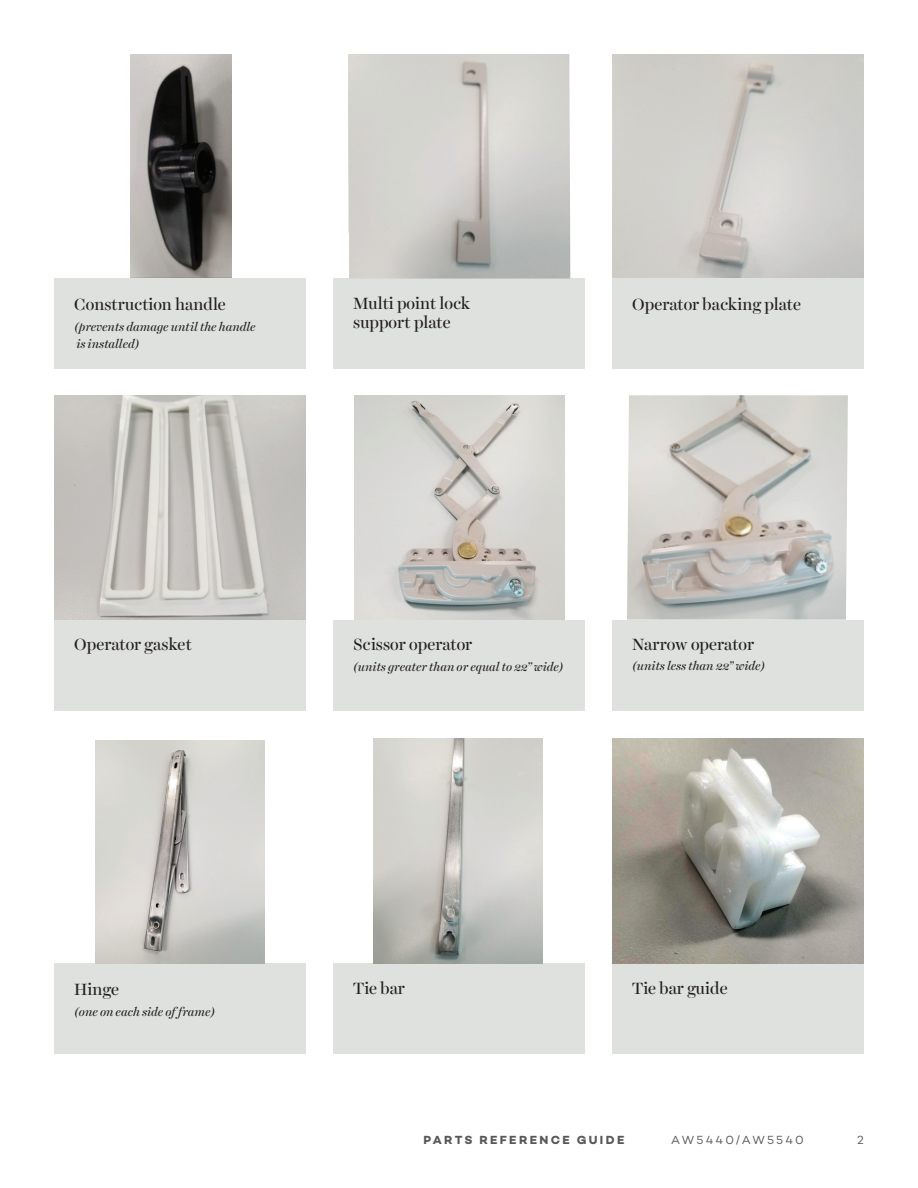
<style>
.page{position:relative;width:918px;height:1188px;background:#fff}
.page>*{position:absolute;margin:0;border:0;box-sizing:border-box;transform-origin:0 0}
.t1{font:16.5px/19.5px "Harriet Display";color:#231f20}
.t2{font:italic 12px/16.5px "Harriet Display";letter-spacing:-.005em;color:#231f20}
.t3{font:700 12px "Campton";letter-spacing:.19em;color:#57585a}
.t4{font:12px "Campton";letter-spacing:.18em;color:#57585a}
</style>
<div class="page">
<img style="left:612px;top:54px;width:252px;height:225px">
<img style="left:131px;top:54px;width:101px;height:225px">
<div style="left:54px;top:279px;width:252px;height:90px;background:#dfe1df"></div>
<div style="left:54px;top:620px;width:252px;height:91px;background:#dfe1df"></div>
<div style="left:54px;top:963px;width:252px;height:91px;background:#dfe1df"></div>
<div style="left:612px;top:279px;width:252px;height:90px;background:#dfe1df"></div>
<div style="left:612px;top:620px;width:252px;height:91px;background:#dfe1df"></div>
<div style="left:612px;top:963px;width:252px;height:91px;background:#dfe1df"></div>
<div style="left:333px;top:279px;width:252px;height:90px;background:#dfe1df"></div>
<div style="left:333px;top:620px;width:252px;height:91px;background:#dfe1df"></div>
<div style="left:333px;top:963px;width:252px;height:91px;background:#dfe1df"></div>
<img style="left:348px;top:54px;width:222px;height:225px">
<img style="left:54px;top:395px;width:252px;height:225px">
<img style="left:354px;top:395px;width:210px;height:225px">
<img style="left:627px;top:395px;width:221px;height:225px">
<img style="left:95px;top:740px;width:169px;height:223px">
<img style="left:374px;top:739px;width:169px;height:224px">
<img style="left:612px;top:739px;width:252px;height:224px">
<p class="t1" style="left:74px;top:294px;width:153px">Construction handle</p>
<p class="t2" style="left:74px;top:319px;width:183px">(prevents damage until the handle is installed)</p>
<p class="t1" style="left:353px;top:293px;width:119px">Multi point lock support plate</p>
<p class="t1" style="left:632px;top:294px;width:170px">Operator backing plate</p>
<p class="t1" style="left:74px;top:635px;width:119px">Operator gasket</p>
<p class="t1" style="left:353px;top:635px;width:121px">Scissor operator</p>
<p class="t2" style="left:353px;top:659px;width:212px">(units greater than or equal to 22” wide)</p>
<p class="t1" style="left:632px;top:635px;width:124px">Narrow operator</p>
<p class="t2" style="left:632px;top:657px;width:134px">(units less than 22” wide)</p>
<p class="t1" style="left:74px;top:979px;width:46px">Hinge</p>
<p class="t2" style="left:74px;top:1003px;width:142px">(one on each side of frame)</p>
<p class="t1" style="left:353px;top:978px;width:53px">Tie bar</p>
<p class="t1" style="left:632px;top:978px;width:97px">Tie bar guide</p>
<p class="t3" style="left:423px;top:1132px;width:202px">PARTS REFERENCE GUIDE</p>
<p class="t4" style="left:671px;top:1132px;width:134px">AW5440/AW5540</p>
<p class="t4" style="left:857px;top:1132px;width:8px">2</p>
</div>
